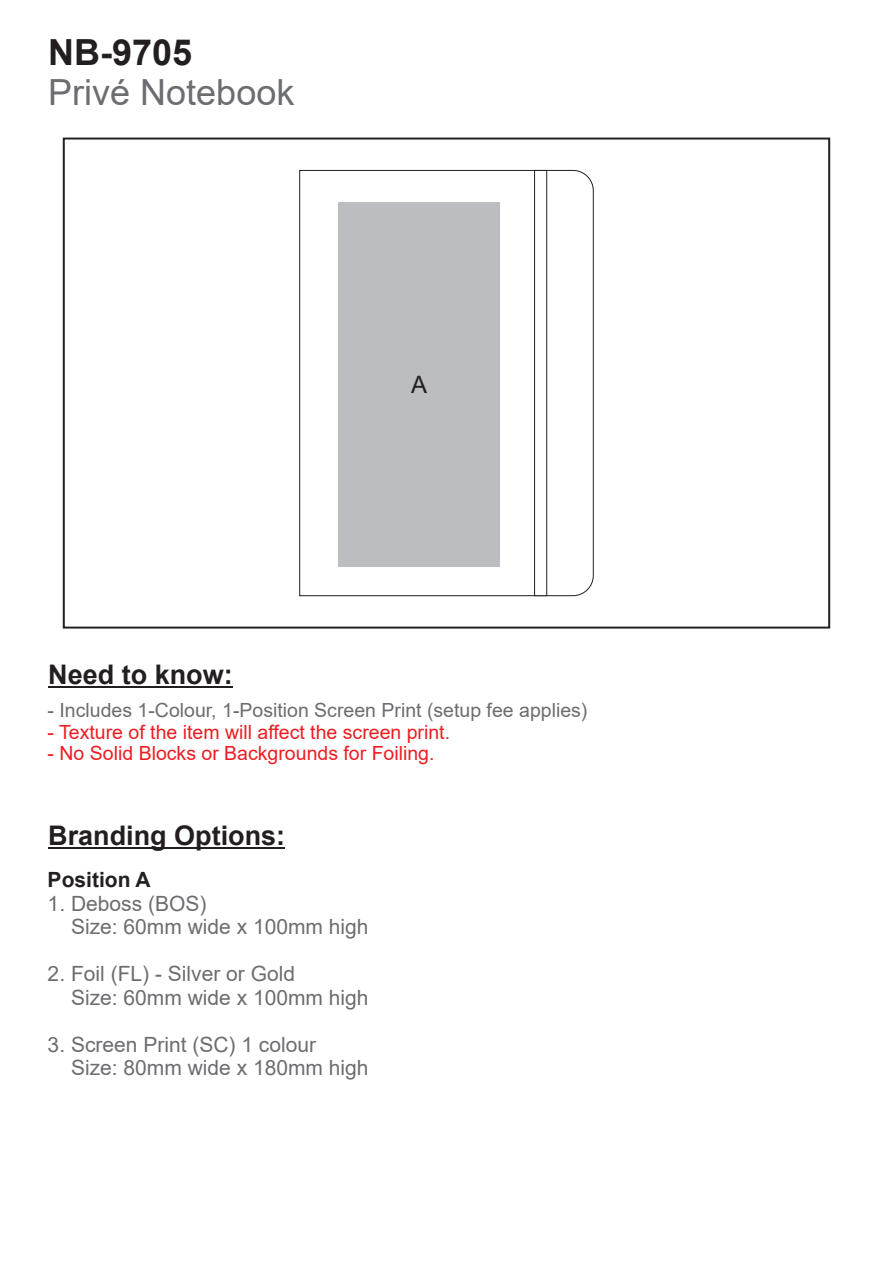
<style>
.page{position:relative;width:893px;height:1263px;background:#fff}
.page>*{position:absolute;margin:0;border:0;box-sizing:border-box;transform-origin:0 0}
.t1{font:36px "Arial";color:#6c6d70}
.t2{font:700 36px "Arial";color:#231f20}
.t3{font:700 27px "Arial";color:#231f20}
.t4{font:24px "Arial";color:#231f20}
.t5{font:21px/23.4px "Arial";color:#6c6d70}
.t6{font:700 21px "Arial";color:#231f20}
.t7{font:19.5px "Arial";color:#ee1d23}
.t8{font:19.5px "Arial";color:#6c6d70}
</style>
<div class="page">
<hr style="left:48px;top:847px;width:237px;height:2px;background:#231f20">
<svg style="left:299px;top:170px;width:295px;height:426px"></svg>
<svg style="left:534px;top:170px;width:14px;height:426px"></svg>
<div style="left:338px;top:203px;width:162px;height:364px;background:#bcbdc0"></div>
<hr style="left:48px;top:687px;width:185px;height:1px;background:#231f20">
<h1 class="t2" style="left:48px;top:39px;width:146px">NB-9705</h1>
<h1 class="t1" style="left:48px;top:79px;width:248px">Privé Notebook</h1>
<p class="t4" style="left:411px;top:376px;width:18px">A</p>
<p class="t3" style="left:48px;top:665px;width:186px">Need to know:</p>
<p class="t8" style="left:48px;top:703px;width:541px">- Includes 1-Colour, 1-Position Screen Print (setup fee applies)</p>
<p class="t7" style="left:48px;top:724px;width:404px">- Texture of the item will affect the screen print.</p>
<p class="t7" style="left:48px;top:746px;width:388px">- No Solid Blocks or Backgrounds for Foiling.</p>
<p class="t3" style="left:48px;top:825px;width:239px">Branding Options:</p>
<p class="t6" style="left:48px;top:872px;width:105px">Position A</p>
<p class="t5" style="left:71px;top:894px;width:299px;text-indent:-23px">1. Deboss (BOS)<br>Size: 60mm wide x 100mm high</p>
<p class="t5" style="left:71px;top:964px;width:299px;text-indent:-23px">2. Foil (FL) - Silver or Gold<br>Size: 60mm wide x 100mm high</p>
<p class="t5" style="left:71px;top:1034px;width:299px;text-indent:-23px">3. Screen Print (SC) 1 colour<br>Size: 80mm wide x 180mm high</p>
</div>
